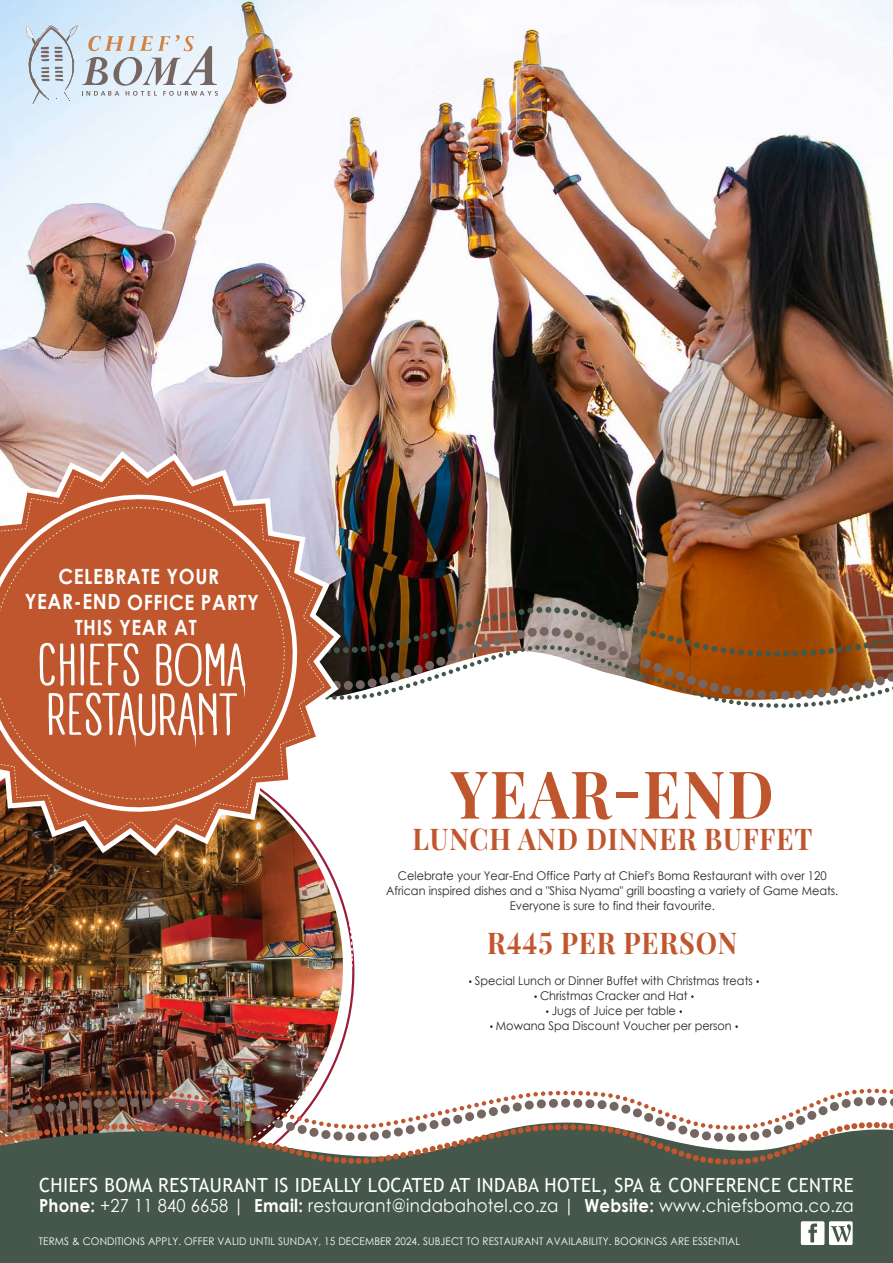
<style>
.page{position:relative;width:893px;height:1263px;background:#fff}
.page>*{position:absolute;margin:0;border:0;box-sizing:border-box;transform-origin:0 0}
.t1{font:700 66px "Playfair Display";letter-spacing:.035em;color:#c0562d;scale:.9 1}
.t2{font:55.5px/49.5px "ADAYWITHOUTSUN";letter-spacing:.025em;color:#fff;scale:1.5 1}
.t3{font:700 30px "Playfair Display";letter-spacing:.035em;color:#c0562d;scale:.9 1}
.t4{font:700 21px/25.5px "Century Gothic";letter-spacing:.03em;color:#fff;text-align:center;scale:.9 1}
.t5{font:19.5px "Trebuchet MS";letter-spacing:.025em;color:#fff;scale:.95 1}
.t6{font:18px "Century Gothic";letter-spacing:.015em;color:#fff;scale:.92 1}
.t7{font:12px/15px "Century Gothic";color:#252626;text-align:center;scale:.94 1}
.t8{font:10.5px "Century Gothic";letter-spacing:.01em;color:#fff;scale:.95 1}
.s1{font-weight:700}
</style>
<div class="page">
<img style="left:0;top:0;width:893px;height:603px">
<svg style="left:27px;top:25px;width:191px;height:80px;background:#d0d8e0"></svg>
<svg style="left:714px;top:700px;width:139px;height:8px"></svg>
<svg style="left:341px;top:657px;width:552px;height:43px"></svg>
<img style="left:341px;top:603px;width:552px;height:54px">
<img style="left:0;top:856px;width:354px;height:233px">
<img style="left:0;top:451px;width:341px;height:405px">
<svg style="left:0;top:458px;width:334px;height:391px"></svg>
<svg style="left:0;top:464px;width:328px;height:379px"></svg>
<svg style="left:0;top:475px;width:317px;height:356px"></svg>
<svg style="left:0;top:479px;width:313px;height:349px"></svg>
<svg style="left:0;top:487px;width:305px;height:332px;background:#c67050"></svg>
<svg style="left:39px;top:593px;width:207px;height:264px;background:#bf6a47"></svg>
<div style="left:0;top:1165px;width:893px;height:98px;background:#45564b"></div>
<img style="left:0;top:1089px;width:893px;height:76px">
<svg style="left:801px;top:1221px;width:52px;height:24px"></svg>
<h3 class="t4" style="left:25px;top:563px;width:262px">CELEBRATE YOUR<br>YEAR-END OFFICE PARTY<br>THIS YEAR AT</h3>
<h2 class="t2" style="left:39px;top:641px;width:138px">CHIEFS BOMA<br>RESTAURANT</h2>
<h1 class="t1" style="left:451px;top:752px;width:360px">YEAR-END</h1>
<h3 class="t3" style="left:413px;top:820px;width:446px">LUNCH AND DINNER BUFFET</h3>
<p class="t7" style="left:386px;top:868px;width:483px">Celebrate your Year-End Office Party at Chief's Boma Restaurant with over 120<br>African inspired dishes and a "Shisa Nyama" grill boasting a variety of Game Meats.<br>Everyone is sure to find their favourite.</p>
<h3 class="t3" style="left:487px;top:923px;width:280px">R445 PER PERSON</h3>
<p class="t7" style="left:469px;top:973px;width:311px">. Special Lunch or Dinner Buffet with Christmas treats . . Christmas Cracker and Hat .<br>. Jugs of Juice per table .<br>. Mowana Spa Discount Voucher per person .</p>
<h3 class="t5" style="left:39px;top:1173px;width:859px">CHIEFS BOMA RESTAURANT IS IDEALLY LOCATED AT INDABA HOTEL, SPA &amp; CONFERENCE CENTRE</h3>
<h3 class="t6" style="left:39px;top:1192px;width:887px"><span class="s1">Phone:</span> +27 11 840 6658 | <span class="s1">Email:</span> restaurant@indabahotel.co.za | <span class="s1">Website:</span> www.chiefsboma.co.za</h3>
<p class="t8" style="left:39px;top:1233px;width:740px">TERMS &amp; CONDITIONS APPLY. OFFER VALID UNTIL SUNDAY, 15 DECEMBER 2024. SUBJECT TO RESTAURANT AVAILABILITY. BOOKINGS ARE ESSENTIAL</p>
</div>
